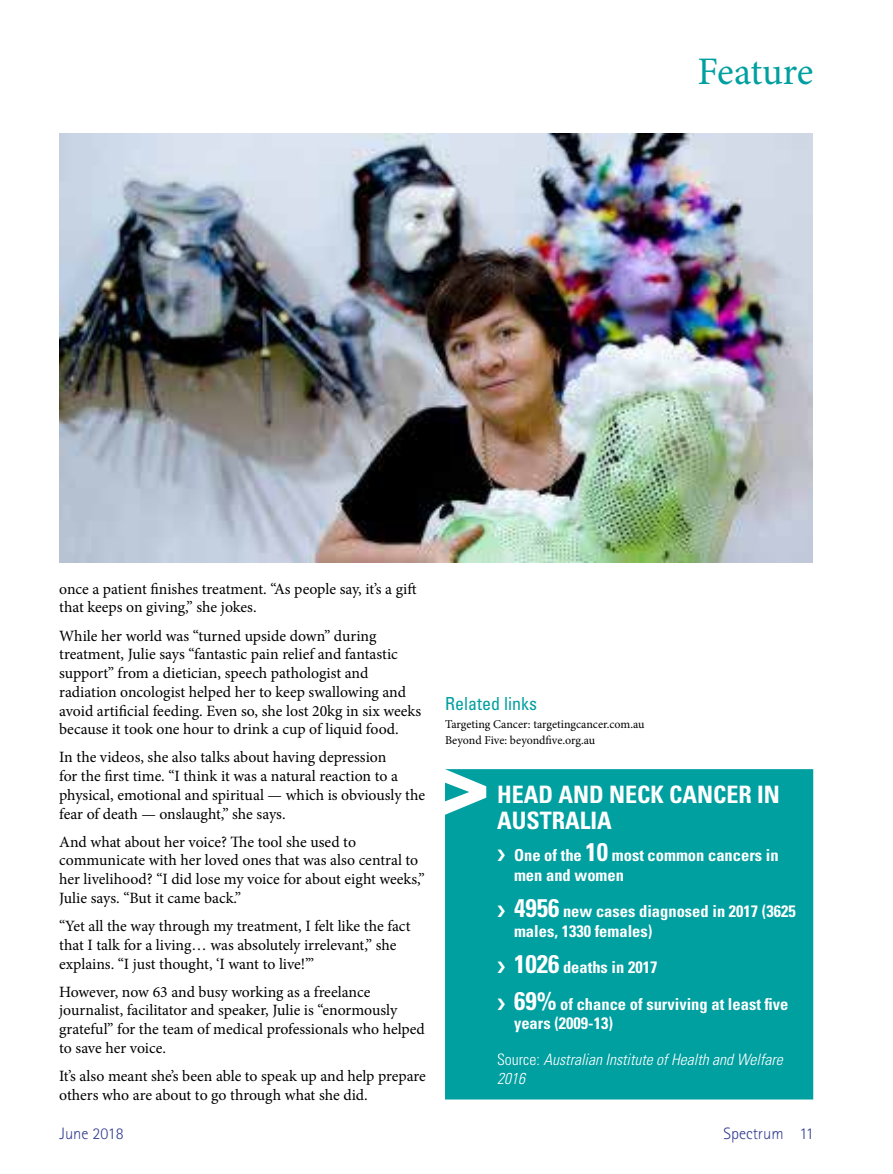
<style>
.page{position:relative;width:893px;height:1174px;background:#fff}
.page>*{position:absolute;margin:0;border:0;box-sizing:border-box;transform-origin:0 0}
.t1{font:39px "Minion Pro";letter-spacing:-.01em;color:#009fa0}
.t2{font:700 condensed 24px "Univers LT Std";color:#fff}
.t3{font:condensed 18px "Univers LT Std";color:#009fa0}
.t4{font:700 condensed 16.5px/19.5px "Univers LT Std";color:#fff}
.t5{font:300 16.5px "Rotis Sans Serif";color:#343e91}
.t6{font:15.75px/18.8px "Minion Pro";letter-spacing:-.005em;color:#000}
.t7{font:italic 300 condensed 15.75px/18.8px "Univers LT Std";color:#fff}
.t8{font:12px/15.8px "Minion Pro";letter-spacing:-.005em;color:#000}
.s1{font-size:25.5px}
.s2{font-style:normal}
</style>
<div class="page">
<div style="left:445px;top:769px;width:368px;height:330px;background:#009fa0"></div>
<img style="left:59px;top:134px;width:754px;height:428px">
<h1 class="t1" style="left:697px;top:45px;width:117px">Feature</h1>
<p class="t6" style="left:59px;top:579px;width:359px">once a patient finishes treatment. “As people say, it’s a gift that keeps on giving,” she jokes.</p>
<p class="t6" style="left:59px;top:626px;width:363px">While her world was “turned upside down” during treatment, Julie says “fantastic pain relief and fantastic support” from a dietician, speech pathologist and radiation oncologist helped her to keep swallowing and avoid artificial feeding. Even so, she lost 20kg in six weeks because it took one hour to drink a cup of liquid food.</p>
<p class="t6" style="left:59px;top:748px;width:367px">In the videos, she also talks about having depression<br>for the first time. “I think it was a natural reaction to a physical, emotional and spiritual — which is obviously the fear of death — onslaught,” she says.</p>
<p class="t6" style="left:59px;top:832px;width:367px">And what about her voice? The tool she used to communicate with her loved ones that was also central to her livelihood? “I did lose my voice for about eight weeks,” Julie says. “But it came back.”</p>
<p class="t6" style="left:59px;top:916px;width:353px">“Yet all the way through my treatment, I felt like the fact that I talk for a living… was absolutely irrelevant,” she explains. “I just thought, ‘I want to live!’”</p>
<p class="t6" style="left:59px;top:982px;width:367px">However, now 63 and busy working as a freelance journalist, facilitator and speaker, Julie is “enormously grateful” for the team of medical professionals who helped to save her voice.</p>
<p class="t6" style="left:59px;top:1066px;width:368px">It’s also meant she’s been able to speak up and help prepare others who are about to go through what she did.</p>
<p class="t3" style="left:445px;top:692px;width:93px">Related links</p>
<p class="t8" style="left:445px;top:716px;width:201px">Targeting Cancer: targetingcancer.com.au<br>Beyond Five: beyondfive.org.au</p>
<h2 class="t2" style="left:497px;top:780px;width:78px">Head and</h2>
<h2 class="t2" style="left:609px;top:780px;width:75px">neck canc</h2>
<h2 class="t2" style="left:726px;top:780px;width:42px">er in</h2>
<h2 class="t2" style="left:497px;top:805px;width:43px">Australia</h2>
<p class="t4" style="left:514px;top:845px;width:266px;text-indent:-17px">❯ One of the <span class="s1">10</span> most common cancers in men and women</p>
<p class="t4" style="left:514px;top:901px;width:283px;text-indent:-17px">❯ <span class="s1">4956</span> new cases diagnosed in 2017 (3625 males, 1330 females)</p>
<p class="t4" style="left:497px;top:957px;width:162px">❯ <span class="s1">1026</span> deaths in 2017</p>
<p class="t4" style="left:514px;top:994px;width:276px;text-indent:-17px">❯ <span class="s1">69%</span> of chance of surviving at least five years (2009-13)</p>
<p class="t7" style="left:497px;top:1050px;width:287px"><span class="s2">Source:</span> Australian Institute of Health and Welfare<br>2016</p>
<p class="t5" style="left:60px;top:1123px;width:66px">June 2018</p>
<p class="t5" style="left:723px;top:1123px;width:92px">Spectrum 11</p>
</div>
